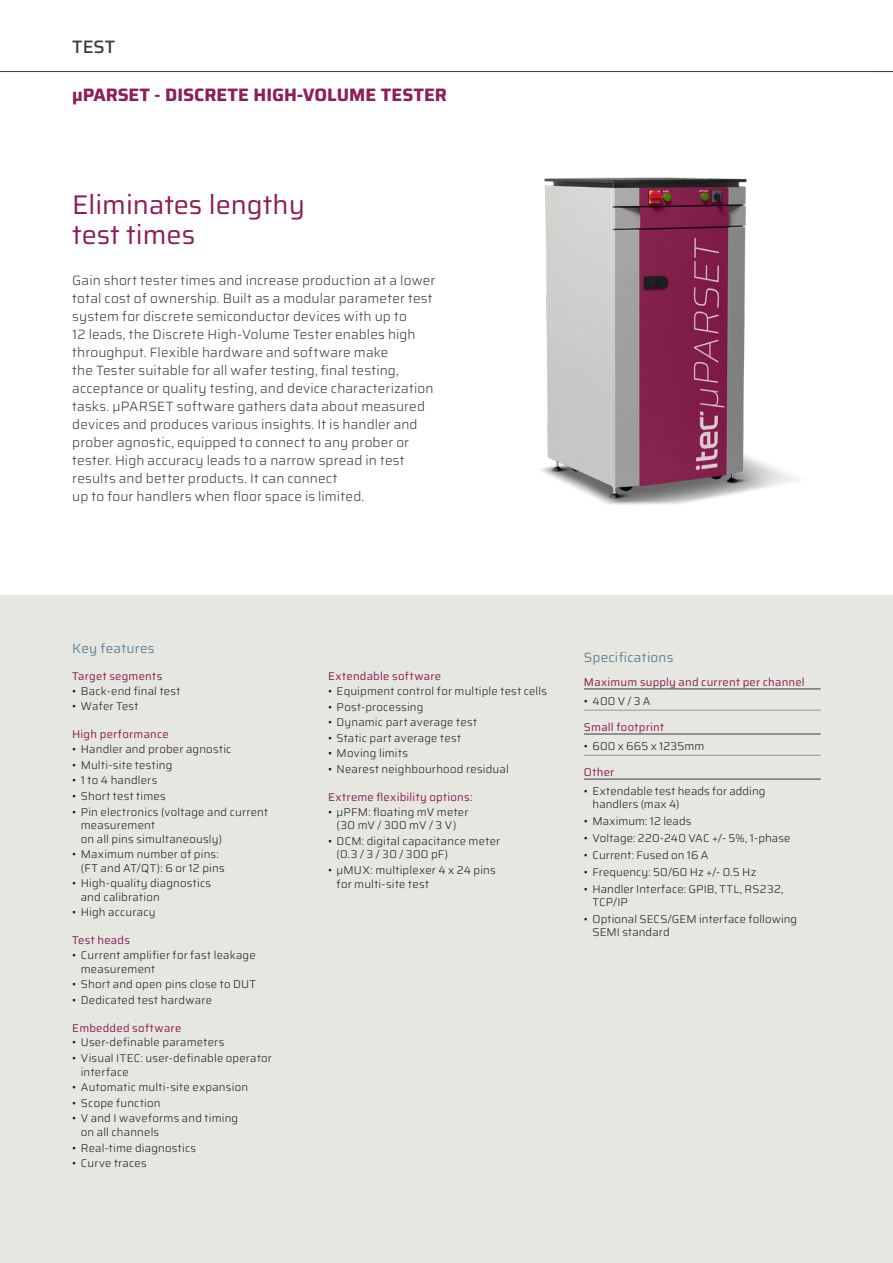
<style>
.page{position:relative;width:893px;height:1263px;background:#fff}
.page>*{position:absolute;margin:0;border:0;box-sizing:border-box;transform-origin:0 0}
.Main_heading_L{font:27px/30px "Saira";color:#8d1e57}
._3_chapter{font:700 18px "Saira";color:#8d1e57}
.t1{font:500 18px "Saira";color:#3e3e3f}
.intro_text{font:300 13.5px/18px "Saira";letter-spacing:.01em;color:#3e3e3f}
.body_text_heading{font:13.5px "Saira";letter-spacing:.015em;color:#65869b}
.t2{font:300 11.25px/13.5px "Saira";letter-spacing:.015em;color:#231f20}
.body_text_table_head{font:11.25px "Saira";letter-spacing:.02em;color:#8d1e57}
.s1{font-weight:600}
</style>
<div class="page">
<div style="left:0;top:595px;width:893px;height:668px;background:#e6e7e0"></div>
<hr style="left:584px;top:755px;width:237px;height:1px;background:#939598">
<hr style="left:584px;top:710px;width:237px;height:1px;background:#939598">
<hr style="left:584px;top:734px;width:237px;height:1px;background:#3e3e3f">
<hr style="left:584px;top:688px;width:237px;height:1px;background:#3e3e3f">
<hr style="left:584px;top:779px;width:237px;height:1px;background:#3e3e3f">
<hr style="left:0;top:71px;width:893px;height:1px;background:#3e3e3f">
<img style="left:541px;top:177px;width:256px;height:328px">
<p class="t1" style="left:72px;top:32px;width:45px">TEST</p>
<p class="_3_chapter" style="left:72px;top:80px;width:376px">µPARSET <span class="s1">-</span> DISCRETE HIGH-VOLUME TESTER</p>
<p class="Main_heading_L" style="left:72px;top:188px;width:234px">Eliminates lengthy test times</p>
<p class="intro_text" style="left:72px;top:271px;width:364px">Gain short tester times and increase production at a lower total cost of ownership. Built as a modular parameter test system for discrete semiconductor devices with up to<br>12 leads, the Discrete High-Volume Tester enables high throughput. Flexible hardware and software make<br>the Tester suitable for all wafer testing, final testing, acceptance or quality testing, and device characterization tasks. µPARSET software gathers data about measured devices and produces various insights. It is handler and prober agnostic, equipped to connect to any prober or tester. High accuracy leads to a narrow spread in test results and better products. It can connect<br>up to four handlers when floor space is limited.</p>
<p class="body_text_heading" style="left:72px;top:637px;width:84px">Key features</p>
<p class="body_text_table_head" style="left:72px;top:667px;width:92px">Target segments</p>
<p class="t2" style="left:72px;top:684px;width:110px">• Back-end final test</p>
<p class="t2" style="left:72px;top:699px;width:68px">• Wafer Test</p>
<p class="body_text_table_head" style="left:72px;top:725px;width:98px">High performance</p>
<p class="t2" style="left:72px;top:742px;width:161px">• Handler and prober agnostic</p>
<p class="t2" style="left:72px;top:757px;width:102px">• Multi-site testing</p>
<p class="t2" style="left:72px;top:773px;width:87px">• 1 to 4 handlers</p>
<p class="t2" style="left:72px;top:789px;width:95px">• Short test times</p>
<p class="t2" style="left:81px;top:804px;width:189px;text-indent:-9px">• Pin electronics (voltage and current measurement<br>on all pins simultaneously)</p>
<p class="t2" style="left:81px;top:847px;width:145px;text-indent:-9px">• Maximum number of pins: (FT and AT/QT): 6 or 12 pins</p>
<p class="t2" style="left:81px;top:876px;width:132px;text-indent:-9px">• High-quality diagnostics and calibration</p>
<p class="t2" style="left:72px;top:905px;width:85px">• High accuracy</p>
<p class="body_text_table_head" style="left:72px;top:931px;width:59px">Test heads</p>
<p class="t2" style="left:81px;top:948px;width:176px;text-indent:-9px">• Current amplifier for fast leakage measurement</p>
<p class="t2" style="left:72px;top:977px;width:185px">• Short and open pins close to DUT</p>
<p class="t2" style="left:72px;top:993px;width:141px">• Dedicated test hardware</p>
<p class="body_text_table_head" style="left:72px;top:1019px;width:111px">Embedded software</p>
<p class="t2" style="left:72px;top:1035px;width:154px">• User-definable parameters</p>
<p class="t2" style="left:81px;top:1051px;width:193px;text-indent:-9px">• Visual ITEC: user-definable operator interface</p>
<p class="t2" style="left:72px;top:1080px;width:177px">• Automatic multi-site expansion</p>
<p class="t2" style="left:72px;top:1096px;width:90px">• Scope function</p>
<p class="t2" style="left:81px;top:1111px;width:159px;text-indent:-9px">• V and I waveforms and timing on all channels</p>
<p class="t2" style="left:72px;top:1140px;width:125px">• Real-time diagnostics</p>
<p class="t2" style="left:72px;top:1156px;width:76px">• Curve traces</p>
<p class="body_text_table_head" style="left:328px;top:667px;width:115px">Extendable software</p>
<p class="t2" style="left:328px;top:684px;width:220px">• Equipment control for multiple test cells</p>
<p class="t2" style="left:328px;top:699px;width:97px">• Post-processing</p>
<p class="t2" style="left:328px;top:715px;width:150px">• Dynamic part average test</p>
<p class="t2" style="left:328px;top:731px;width:134px">• Static part average test</p>
<p class="t2" style="left:328px;top:746px;width:81px">• Moving limits</p>
<p class="t2" style="left:328px;top:762px;width:182px">• Nearest neighbourhood residual</p>
<p class="body_text_table_head" style="left:328px;top:788px;width:146px">Extreme flexibility options:</p>
<p class="t2" style="left:328px;top:805px;width:142px;text-align:center">• µPFM: floating mV meter (30 mV / 300 mV / 3 V)</p>
<p class="t2" style="left:337px;top:834px;width:165px;text-indent:-9px">• DCM: digital capacitance meter (0.3 / 3 / 30 / 300 pF)</p>
<p class="t2" style="left:337px;top:863px;width:161px;text-indent:-9px">• µMUX: multiplexer 4 x 24 pins for multi-site test</p>
<p class="body_text_heading" style="left:584px;top:646px;width:91px">Specifications</p>
<p class="body_text_table_head" style="left:584px;top:672px;width:222px">Maximum supply and current per channel</p>
<p class="t2" style="left:584px;top:694px;width:68px">• 400 V / 3 A</p>
<p class="body_text_table_head" style="left:584px;top:717px;width:82px">Small footprint</p>
<p class="t2" style="left:584px;top:739px;width:122px">• 600 x 665 x 1235mm</p>
<p class="body_text_table_head" style="left:584px;top:763px;width:32px">Other</p>
<p class="t2" style="left:592px;top:784px;width:175px;line-height:12.8px;text-indent:-9px">• Extendable test heads for adding handlers (max 4)</p>
<p class="t2" style="left:584px;top:814px;width:109px">• Maximum: 12 leads</p>
<p class="t2" style="left:584px;top:831px;width:208px">• Voltage: 220-240 VAC +/- 5%, 1-phase</p>
<p class="t2" style="left:584px;top:848px;width:126px">• Current: Fused on 16 A</p>
<p class="t2" style="left:584px;top:865px;width:174px">• Frequency: 50/60 Hz +/- 0.5 Hz</p>
<p class="t2" style="left:592px;top:882px;width:192px;line-height:12.8px;text-indent:-9px">• Handler Interface: GPIB, TTL, RS232,<br>TCP/IP</p>
<p class="t2" style="left:592px;top:912px;width:206px;line-height:12.8px;text-indent:-9px">• Optional SECS/GEM interface following<br>SEMI standard</p>
</div>
